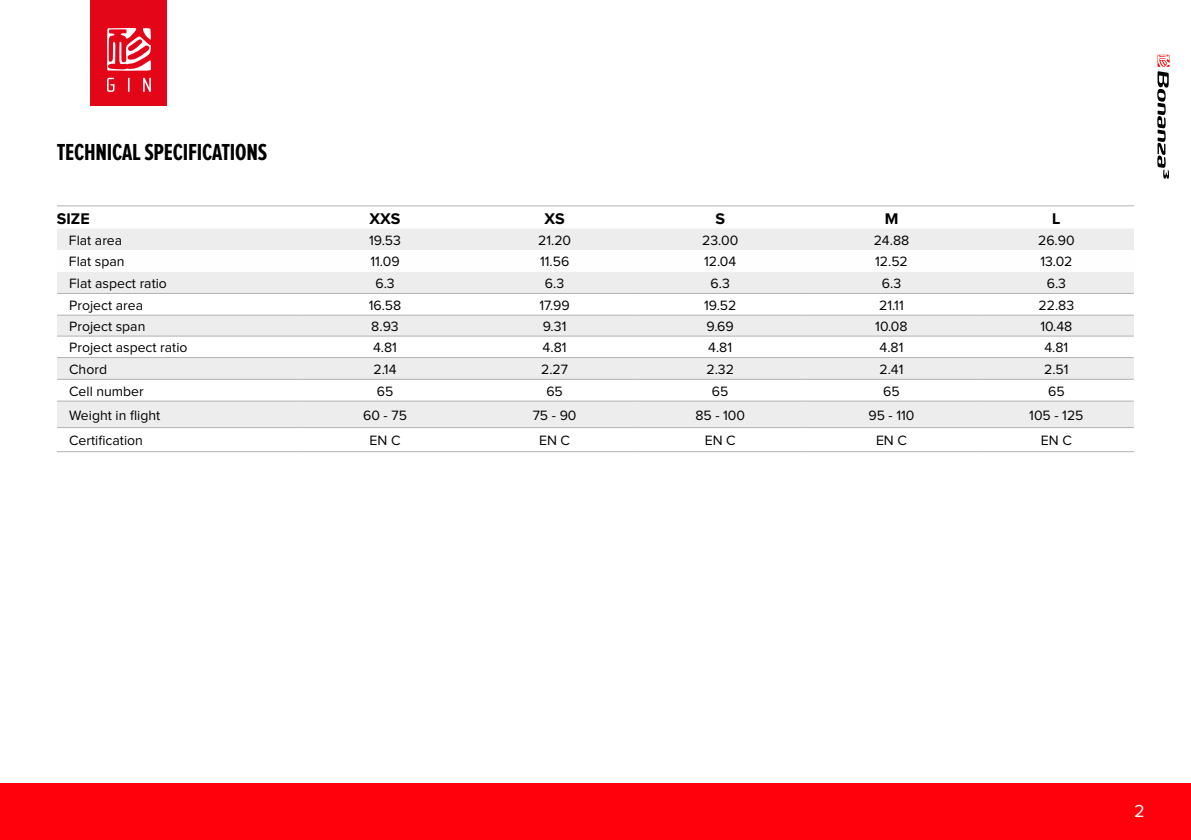
<style>
.page{position:relative;width:1191px;height:840px;background:#fff}
.page>*{position:absolute;margin:0;border:0;box-sizing:border-box;transform-origin:0 0}
.t1{font:700 24px "Proxima Nova Ex Cn";letter-spacing:-.01em;color:#000}
.t2{font:18px "Proxima Nova";color:#fff}
.t3{font:700 16px "Proxima Nova";color:#000}
.t4{font:14px "Proxima Nova";color:#000}
</style>
<div class="page">
<div style="left:0;top:782px;width:1191px;height:57px;background:#ff010c"></div>
<div style="left:91px;top:0;width:76px;height:105px;background:#e30518"></div>
<svg style="left:107px;top:78px;width:44px;height:14px"></svg>
<svg style="left:107px;top:28px;width:44px;height:43px"></svg>
<svg style="left:1157px;top:55px;width:12px;height:124px"></svg>
<svg style="left:57px;top:229px;width:1077px;height:198px;fill:#ededed"></svg>
<svg style="left:57px;top:250px;width:1077px;height:21px"></svg>
<hr style="left:57px;top:293px;width:240px;height:1px;background:#b3b2b2">
<hr style="left:57px;top:314px;width:240px;height:1px;background:#b3b2b2">
<hr style="left:57px;top:335px;width:240px;height:1px;background:#b3b2b2">
<hr style="left:57px;top:357px;width:240px;height:1px;background:#b3b2b2">
<hr style="left:57px;top:379px;width:240px;height:1px;background:#b3b2b2">
<hr style="left:57px;top:400px;width:240px;height:1px;background:#b3b2b2">
<hr style="left:57px;top:427px;width:240px;height:1px;background:#b3b2b2">
<hr style="left:57px;top:451px;width:240px;height:1px;background:#b3b2b2">
<hr style="left:297px;top:293px;width:176px;height:1px;background:#b3b2b2">
<hr style="left:473px;top:293px;width:163px;height:1px;background:#b3b2b2">
<hr style="left:636px;top:293px;width:168px;height:1px;background:#b3b2b2">
<hr style="left:804px;top:293px;width:175px;height:1px;background:#b3b2b2">
<hr style="left:979px;top:293px;width:154px;height:1px;background:#b3b2b2">
<hr style="left:297px;top:314px;width:176px;height:1px;background:#b3b2b2">
<hr style="left:473px;top:314px;width:163px;height:1px;background:#b3b2b2">
<hr style="left:636px;top:314px;width:168px;height:1px;background:#b3b2b2">
<hr style="left:804px;top:314px;width:175px;height:1px;background:#b3b2b2">
<hr style="left:979px;top:314px;width:154px;height:1px;background:#b3b2b2">
<hr style="left:297px;top:335px;width:176px;height:1px;background:#b3b2b2">
<hr style="left:473px;top:335px;width:163px;height:1px;background:#b3b2b2">
<hr style="left:636px;top:335px;width:168px;height:1px;background:#b3b2b2">
<hr style="left:804px;top:335px;width:175px;height:1px;background:#b3b2b2">
<hr style="left:979px;top:335px;width:154px;height:1px;background:#b3b2b2">
<hr style="left:297px;top:357px;width:176px;height:1px;background:#b3b2b2">
<hr style="left:473px;top:357px;width:163px;height:1px;background:#b3b2b2">
<hr style="left:636px;top:357px;width:168px;height:1px;background:#b3b2b2">
<hr style="left:804px;top:357px;width:175px;height:1px;background:#b3b2b2">
<hr style="left:979px;top:357px;width:154px;height:1px;background:#b3b2b2">
<hr style="left:297px;top:379px;width:176px;height:1px;background:#b3b2b2">
<hr style="left:473px;top:379px;width:163px;height:1px;background:#b3b2b2">
<hr style="left:636px;top:379px;width:168px;height:1px;background:#b3b2b2">
<hr style="left:804px;top:379px;width:175px;height:1px;background:#b3b2b2">
<hr style="left:979px;top:379px;width:154px;height:1px;background:#b3b2b2">
<hr style="left:297px;top:400px;width:176px;height:1px;background:#b3b2b2">
<hr style="left:473px;top:400px;width:163px;height:1px;background:#b3b2b2">
<hr style="left:636px;top:400px;width:168px;height:1px;background:#b3b2b2">
<hr style="left:804px;top:400px;width:175px;height:1px;background:#b3b2b2">
<hr style="left:979px;top:400px;width:154px;height:1px;background:#b3b2b2">
<hr style="left:297px;top:427px;width:176px;height:1px;background:#b3b2b2">
<hr style="left:473px;top:427px;width:163px;height:1px;background:#b3b2b2">
<hr style="left:636px;top:427px;width:168px;height:1px;background:#b3b2b2">
<hr style="left:804px;top:427px;width:175px;height:1px;background:#b3b2b2">
<hr style="left:979px;top:427px;width:154px;height:1px;background:#b3b2b2">
<hr style="left:297px;top:451px;width:176px;height:1px;background:#b3b2b2">
<hr style="left:473px;top:451px;width:163px;height:1px;background:#b3b2b2">
<hr style="left:636px;top:451px;width:168px;height:1px;background:#b3b2b2">
<hr style="left:804px;top:451px;width:175px;height:1px;background:#b3b2b2">
<hr style="left:979px;top:451px;width:155px;height:1px;background:#b3b2b2">
<hr style="left:57px;top:205px;width:240px;height:1px;background:#b3b2b2">
<hr style="left:297px;top:205px;width:176px;height:1px;background:#b3b2b2">
<hr style="left:473px;top:205px;width:163px;height:1px;background:#b3b2b2">
<hr style="left:636px;top:205px;width:168px;height:1px;background:#b3b2b2">
<hr style="left:804px;top:205px;width:175px;height:1px;background:#b3b2b2">
<hr style="left:979px;top:205px;width:155px;height:1px;background:#b3b2b2">
<h1 class="t1" style="left:57px;top:139px;width:212px">TECHNICAL SPECIFICATIONS</h1>
<p class="t3" style="left:57px;top:211px;width:34px">SIZE</p>
<p class="t3" style="left:369px;top:211px;width:32px">XXS</p>
<p class="t3" style="left:544px;top:211px;width:22px">XS</p>
<p class="t3" style="left:715px;top:211px;width:11px">S</p>
<p class="t3" style="left:884px;top:211px;width:15px">M</p>
<p class="t3" style="left:1052px;top:211px;width:10px">L</p>
<p class="t4" style="left:69px;top:234px;width:55px">Flat area</p>
<p class="t4" style="left:369px;top:234px;width:33px">19.53</p>
<p class="t4" style="left:538px;top:234px;width:35px">21.20</p>
<p class="t4" style="left:702px;top:234px;width:37px">23.00</p>
<p class="t4" style="left:873px;top:234px;width:37px">24.88</p>
<p class="t4" style="left:1038px;top:234px;width:38px">26.90</p>
<p class="t4" style="left:69px;top:255px;width:57px">Flat span</p>
<p class="t4" style="left:370px;top:255px;width:31px">11.09</p>
<p class="t4" style="left:540px;top:255px;width:31px">11.56</p>
<p class="t4" style="left:704px;top:255px;width:34px">12.04</p>
<p class="t4" style="left:875px;top:255px;width:34px">12.52</p>
<p class="t4" style="left:1040px;top:255px;width:34px">13.02</p>
<p class="t4" style="left:69px;top:277px;width:99px">Flat aspect ratio</p>
<p class="t4" style="left:375px;top:277px;width:21px">6.3</p>
<p class="t4" style="left:545px;top:277px;width:21px">6.3</p>
<p class="t4" style="left:710px;top:277px;width:21px">6.3</p>
<p class="t4" style="left:882px;top:277px;width:21px">6.3</p>
<p class="t4" style="left:1046px;top:277px;width:21px">6.3</p>
<p class="t4" style="left:69px;top:298px;width:75px">Project area</p>
<p class="t4" style="left:369px;top:298px;width:34px">16.58</p>
<p class="t4" style="left:539px;top:298px;width:32px">17.99</p>
<p class="t4" style="left:704px;top:298px;width:34px">19.52</p>
<p class="t4" style="left:879px;top:298px;width:26px">21.11</p>
<p class="t4" style="left:1038px;top:298px;width:37px">22.83</p>
<p class="t4" style="left:69px;top:320px;width:78px">Project span</p>
<p class="t4" style="left:371px;top:320px;width:29px">8.93</p>
<p class="t4" style="left:543px;top:320px;width:25px">9.31</p>
<p class="t4" style="left:706px;top:320px;width:29px">9.69</p>
<p class="t4" style="left:875px;top:320px;width:34px">10.08</p>
<p class="t4" style="left:1040px;top:320px;width:34px">10.48</p>
<p class="t4" style="left:69px;top:341px;width:120px">Project aspect ratio</p>
<p class="t4" style="left:373px;top:341px;width:25px">4.81</p>
<p class="t4" style="left:542px;top:341px;width:25px">4.81</p>
<p class="t4" style="left:708px;top:341px;width:25px">4.81</p>
<p class="t4" style="left:879px;top:341px;width:25px">4.81</p>
<p class="t4" style="left:1044px;top:341px;width:25px">4.81</p>
<p class="t4" style="left:69px;top:363px;width:39px">Chord</p>
<p class="t4" style="left:373px;top:363px;width:24px">2.14</p>
<p class="t4" style="left:541px;top:363px;width:28px">2.27</p>
<p class="t4" style="left:706px;top:363px;width:29px">2.32</p>
<p class="t4" style="left:879px;top:363px;width:26px">2.41</p>
<p class="t4" style="left:1044px;top:363px;width:26px">2.51</p>
<p class="t4" style="left:69px;top:384px;width:76px">Cell number</p>
<p class="t4" style="left:377px;top:384px;width:18px">65</p>
<p class="t4" style="left:546px;top:384px;width:18px">65</p>
<p class="t4" style="left:712px;top:384px;width:18px">65</p>
<p class="t4" style="left:883px;top:384px;width:18px">65</p>
<p class="t4" style="left:1048px;top:384px;width:18px">65</p>
<p class="t4" style="left:69px;top:408px;width:93px">Weight in flight</p>
<p class="t4" style="left:363px;top:408px;width:45px">60 - 75</p>
<p class="t4" style="left:533px;top:408px;width:45px">75 - 90</p>
<p class="t4" style="left:695px;top:408px;width:51px">85 - 100</p>
<p class="t4" style="left:868px;top:408px;width:48px">95 - 110</p>
<p class="t4" style="left:1029px;top:408px;width:56px">105 - 125</p>
<p class="t4" style="left:69px;top:434px;width:75px">Certification</p>
<p class="t4" style="left:369px;top:434px;width:32px">EN C</p>
<p class="t4" style="left:539px;top:434px;width:32px">EN C</p>
<p class="t4" style="left:704px;top:434px;width:32px">EN C</p>
<p class="t4" style="left:876px;top:434px;width:32px">EN C</p>
<p class="t4" style="left:1041px;top:434px;width:32px">EN C</p>
<p class="t2" style="left:1134px;top:802px;width:12px">2</p>
</div>
